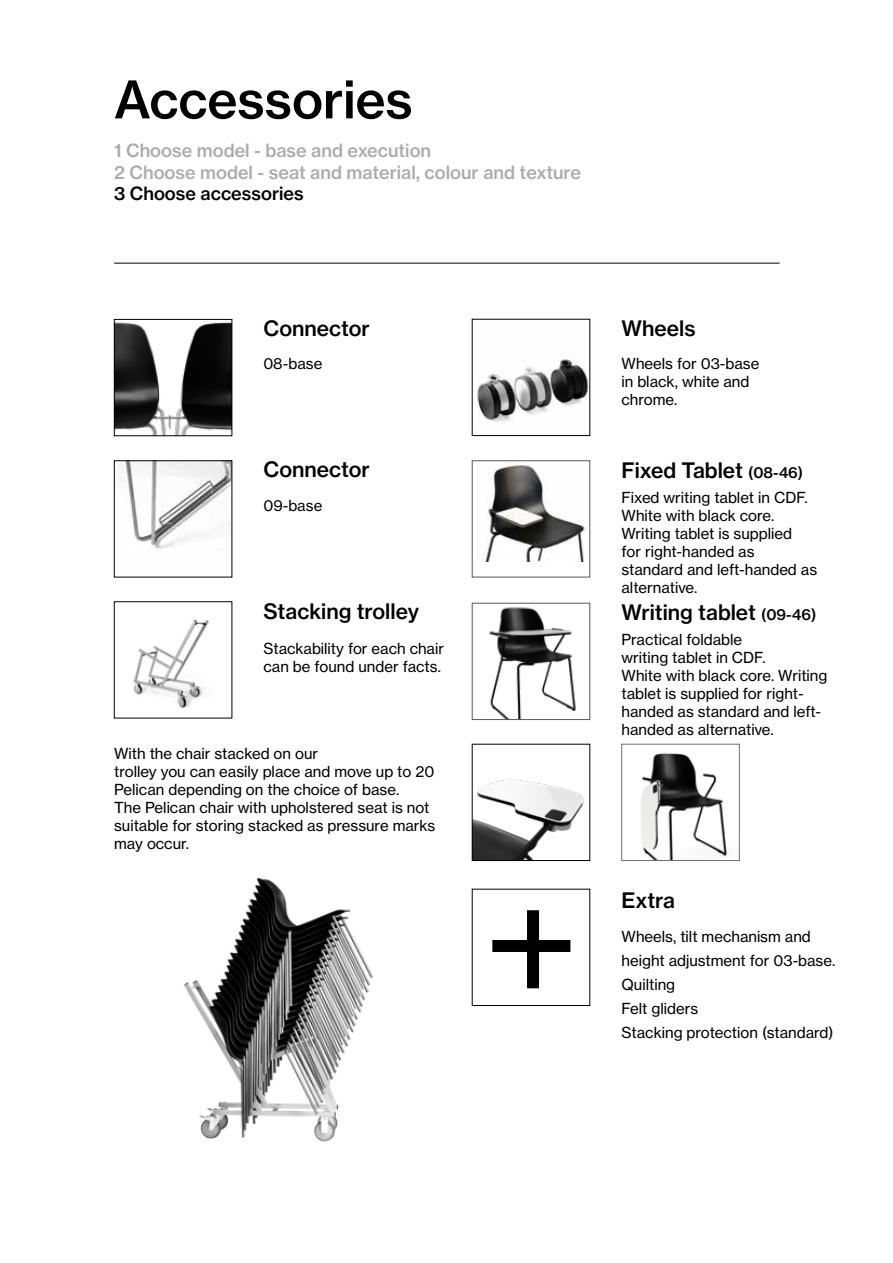
<style>
.page{position:relative;width:893px;height:1263px;background:#fff}
.page>*{position:absolute;margin:0;border:0;box-sizing:border-box;transform-origin:0 0}
.t1{font:51px "N Haas Grotesk TX Std 65 Md";color:#000}
.t2{font:21px "N Haas Grotesk TX Std 65 Md";color:#000}
.t3{font:18px/21.6px "N Haas Grotesk TX Std 65 Md";color:#acacac}
.t4{font:18px "N Haas Grotesk TX Std 65 Md";color:#000}
.t5{font:15px/18px "N Haas Grotesk TX Std 55 Rg";color:#000}
.s1{font-size:15px}
</style>
<div class="page">
<img style="left:489px;top:607px;width:87px;height:111px">
<div style="left:472px;top:603px;width:118px;height:117px;border:1px solid #575756"></div>
<img style="left:484px;top:465px;width:104px;height:97px">
<div style="left:472px;top:461px;width:118px;height:116px;border:1px solid #575756"></div>
<img style="left:474px;top:779px;width:110px;height:80px">
<div style="left:472px;top:744px;width:118px;height:117px;border:1px solid #000"></div>
<img style="left:641px;top:753px;width:86px;height:106px">
<div style="left:621px;top:744px;width:118px;height:117px;border:1px solid #706f6f"></div>
<img style="left:477px;top:359px;width:111px;height:63px">
<img style="left:116px;top:463px;width:114px;height:86px">
<img style="left:116px;top:322px;width:114px;height:112px">
<div style="left:114px;top:319px;width:118px;height:117px;border:1px solid #000"></div>
<img style="left:183px;top:877px;width:191px;height:265px">
<img style="left:133px;top:619px;width:76px;height:90px">
<div style="left:114px;top:601px;width:118px;height:117px;border:1px solid #000"></div>
<hr style="left:114px;top:263px;width:666px;height:1px;background:#000">
<div style="left:527px;top:910px;width:12px;height:78px;background:#000"></div>
<div style="left:492px;top:940px;width:78px;height:12px;background:#000"></div>
<h1 class="t1" style="left:114px;top:68px;width:300px">Accessories</h1>
<p class="t3" style="left:114px;top:140px;width:468px">1 Choose model - base and execution<br>2 Choose model - seat and material, colour and texture</p>
<p class="t4" style="left:114px;top:183px;width:191px">3 Choose accessories</p>
<h2 class="t2" style="left:263px;top:315px;width:108px">Connector</h2>
<h2 class="t2" style="left:621px;top:315px;width:76px">Wheels</h2>
<p class="t5" style="left:263px;top:355px;width:61px">08-base</p>
<p class="t5" style="left:621px;top:355px;width:139px">Wheels for 03-base in black, white and chrome.</p>
<h2 class="t2" style="left:263px;top:456px;width:108px">Connector</h2>
<p class="t5" style="left:263px;top:496px;width:60px">09-base</p>
<h2 class="t2" style="left:263px;top:599px;width:157px">Stacking trolley</h2>
<p class="t5" style="left:263px;top:639px;width:182px">Stackability for each chair can be found under facts.</p>
<p class="t5" style="left:114px;top:744px;width:323px">With the chair stacked on our<br>trolley you can easily place and move up to 20<br>Pelican depending on the choice of base.<br>The Pelican chair with upholstered seat is not suitable for storing stacked as pressure marks may occur.</p>
<h2 class="t2" style="left:621px;top:457px;width:183px">Fixed Tablet <span class="s1">(08-46)</span></h2>
<p class="t5" style="left:621px;top:488px;width:197px">Fixed writing tablet in CDF.<br>White with black core.<br>Writing tablet is supplied<br>for right-handed as standard and left-handed as alternative.</p>
<h2 class="t2" style="left:621px;top:599px;width:196px">Writing tablet <span class="s1">(09-46)</span></h2>
<p class="t5" style="left:621px;top:630px;width:207px">Practical foldable<br>writing tablet in CDF.<br>White with black core. Writing tablet is supplied for right&shy;handed as standard and left&shy;handed as alternative.</p>
<h2 class="t2" style="left:621px;top:887px;width:55px">Extra</h2>
<p class="t5" style="left:621px;top:924px;width:215px;line-height:24px">Wheels, tilt mechanism and height adjustment for 03-base.<br>Quilting<br>Felt gliders<br>Stacking protection (standard)</p>
</div>
